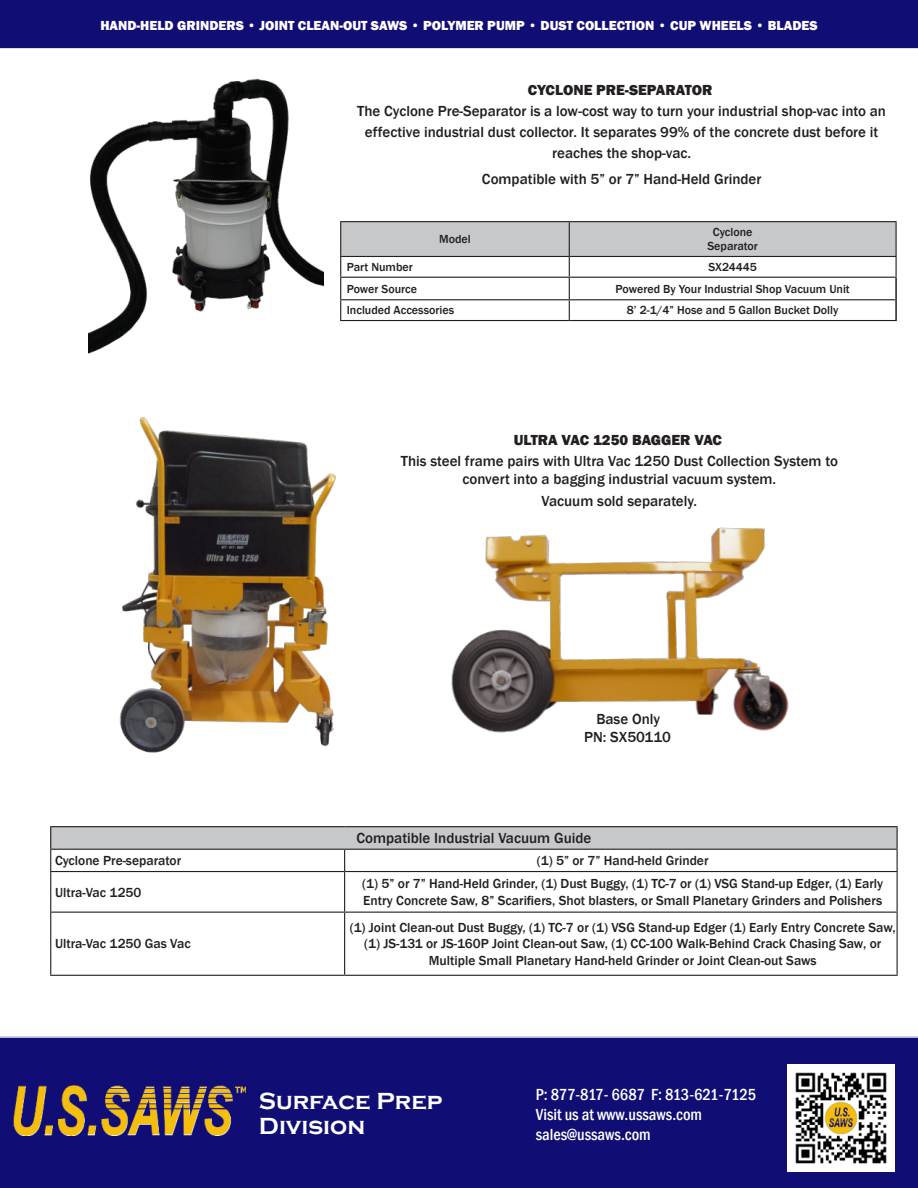
<style>
.page{position:relative;width:918px;height:1188px;background:#fff}
.page>*{position:absolute;margin:0;border:0;box-sizing:border-box;transform-origin:0 0}
.t1{font:700 24px/25.3px "Copperplate Gothic";color:#fff}
.t2{font:500 condensed 16.5px/19.8px "Franklin Gothic";color:#fff}
.t3{font:500 15px/21px "Franklin Gothic";color:#231f20;text-align:center}
.t4{font:800 15px "Franklin Gothic";color:#231f20}
.t5{font:500 13.5px/16.2px "Franklin Gothic";color:#231f20}
.t6{font:800 13.5px "Franklin Gothic";color:#fff}
.t7{font:500 12px/14.4px "Franklin Gothic";color:#231f20;text-align:center}
</style>
<div class="page">
<img style="left:88px;top:78px;width:235px;height:276px">
<hr style="left:340px;top:320px;width:229px;height:1px;background:#231f20">
<hr style="left:569px;top:320px;width:328px;height:1px;background:#231f20">
<hr style="left:340px;top:221px;width:229px;height:1px;background:#231f20">
<hr style="left:569px;top:221px;width:328px;height:1px;background:#231f20">
<svg style="left:340px;top:222px;width:557px;height:98px"></svg>
<hr style="left:569px;top:277px;width:328px;height:1px;background:#231f20">
<hr style="left:340px;top:299px;width:229px;height:1px;background:#231f20">
<hr style="left:569px;top:299px;width:326px;height:1px;background:#231f20">
<img style="left:119px;top:417px;width:217px;height:336px">
<img style="left:451px;top:527px;width:338px;height:206px">
<div style="left:51px;top:827px;width:846px;height:22px;background:#c7c8ca"></div>
<hr style="left:50px;top:826px;width:295px;height:1px;background:#231f20">
<hr style="left:345px;top:826px;width:553px;height:1px;background:#231f20">
<hr style="left:50px;top:913px;width:1px;height:62px;background:#231f20">
<hr style="left:50px;top:975px;width:295px;height:1px;background:#231f20">
<svg style="left:344px;top:850px;width:1px;height:21px"></svg>
<hr style="left:344px;top:872px;width:1px;height:40px;background:#231f20">
<hr style="left:344px;top:913px;width:1px;height:62px;background:#231f20">
<hr style="left:897px;top:913px;width:1px;height:62px;background:#231f20">
<hr style="left:345px;top:975px;width:553px;height:1px;background:#231f20">
<hr style="left:50px;top:849px;width:295px;height:1px;background:#231f20">
<svg style="left:50px;top:827px;width:1px;height:44px"></svg>
<hr style="left:345px;top:849px;width:553px;height:1px;background:#231f20">
<svg style="left:897px;top:827px;width:1px;height:44px"></svg>
<hr style="left:50px;top:871px;width:295px;height:1px;background:#231f20">
<hr style="left:50px;top:872px;width:1px;height:40px;background:#231f20">
<hr style="left:345px;top:871px;width:553px;height:1px;background:#231f20">
<hr style="left:897px;top:872px;width:1px;height:40px;background:#231f20">
<hr style="left:50px;top:912px;width:295px;height:1px;background:#231f20">
<hr style="left:345px;top:912px;width:553px;height:1px;background:#231f20">
<div style="left:0;top:1036px;width:918px;height:152px;background:#100d75"></div>
<img style="left:788px;top:1065px;width:107px;height:107px">
<img style="left:14px;top:1085px;width:231px;height:51px">
<div style="left:0;top:0;width:918px;height:49px;background:#100d75"></div>
<p class="t6" style="left:100px;top:18px;width:719px">HAND-HELD GRINDERS • JOINT CLEAN-OUT SAWS • POLYMER PUMP • DUST COLLECTION • CUP WHEELS • BLADES</p>
<p class="t4" style="left:528px;top:81px;width:186px">CYCLONE PRE-SEPARATOR</p>
<p class="t3" style="left:357px;top:102px;width:530px">The Cyclone Pre-Separator is a low-cost way to turn your industrial shop-vac into an effective industrial dust collector. It separates 99% of the concrete dust before it reaches the shop-vac.</p>
<p class="t3" style="left:482px;top:169px;width:281px">Compatible with 5” or 7” Hand-Held Grinder</p>
<p class="t7" style="left:439px;top:233px;width:33px">Model</p>
<p class="t7" style="left:707px;top:225px;width:52px">Cyclone<br>Separator</p>
<p class="t7" style="left:347px;top:260px;width:68px">Part Number</p>
<p class="t7" style="left:708px;top:260px;width:50px">SX24445</p>
<p class="t7" style="left:347px;top:282px;width:72px">Power Source</p>
<p class="t7" style="left:616px;top:282px;width:236px">Powered By Your Industrial Shop Vacuum Unit</p>
<p class="t7" style="left:347px;top:304px;width:109px">Included Accessories</p>
<p class="t7" style="left:627px;top:303px;width:213px">8’ 2-1/4” Hose and 5 Gallon Bucket Dolly</p>
<p class="t4" style="left:514px;top:431px;width:210px">ULTRA VAC 1250 BAGGER VAC</p>
<p class="t3" style="left:401px;top:452px;width:439px;line-height:18px">This steel frame pairs with Ultra Vac 1250 Dust Collection System to convert into a bagging industrial vacuum system.</p>
<p class="t3" style="left:542px;top:491px;width:157px">Vacuum sold separately.</p>
<p class="t3" style="left:584px;top:711px;width:88px;line-height:18px">Base Only<br>PN: SX50110</p>
<p class="t3" style="left:357px;top:828px;width:236px">Compatible Industrial Vacuum Guide</p>
<p class="t5" style="left:55px;top:853px;width:128px">Cyclone Pre-separator</p>
<p class="t5" style="left:537px;top:853px;width:173px">(1) 5” or 7” Hand-held Grinder</p>
<p class="t5" style="left:55px;top:885px;width:88px">Ultra-Vac 1250</p>
<p class="t5" style="left:362px;top:876px;width:522px">(1) 5” or 7” Hand-Held Grinder, (1) Dust Buggy, (1) TC-7 or (1) VSG Stand-up Edger, (1) Early<br>Entry Concrete Saw, 8” Scarifiers, Shot blasters, or Small Planetary Grinders and Polishers</p>
<p class="t5" style="left:55px;top:936px;width:137px">Ultra-Vac 1250 Gas Vac</p>
<p class="t5" style="left:350px;top:920px;width:547px;text-align:center">(1) Joint Clean-out Dust Buggy, (1) TC-7 or (1) VSG Stand-up Edger (1) Early Entry Concrete Saw, (1) JS-131 or JS-160P Joint Clean-out Saw, (1) CC-100 Walk-Behind Crack Chasing Saw, or<br>Multiple Small Planetary Hand-held Grinder or Joint Clean-out Saws</p>
<h1 class="t1" style="left:259px;top:1088px;width:185px">Surface Prep<br>Division</h1>
<p class="t2" style="left:536px;top:1085px;width:222px">P: 877-817- 6687 F: 813-621-7125<br>Visit us at www.ussaws.com sales@ussaws.com</p>
</div>
